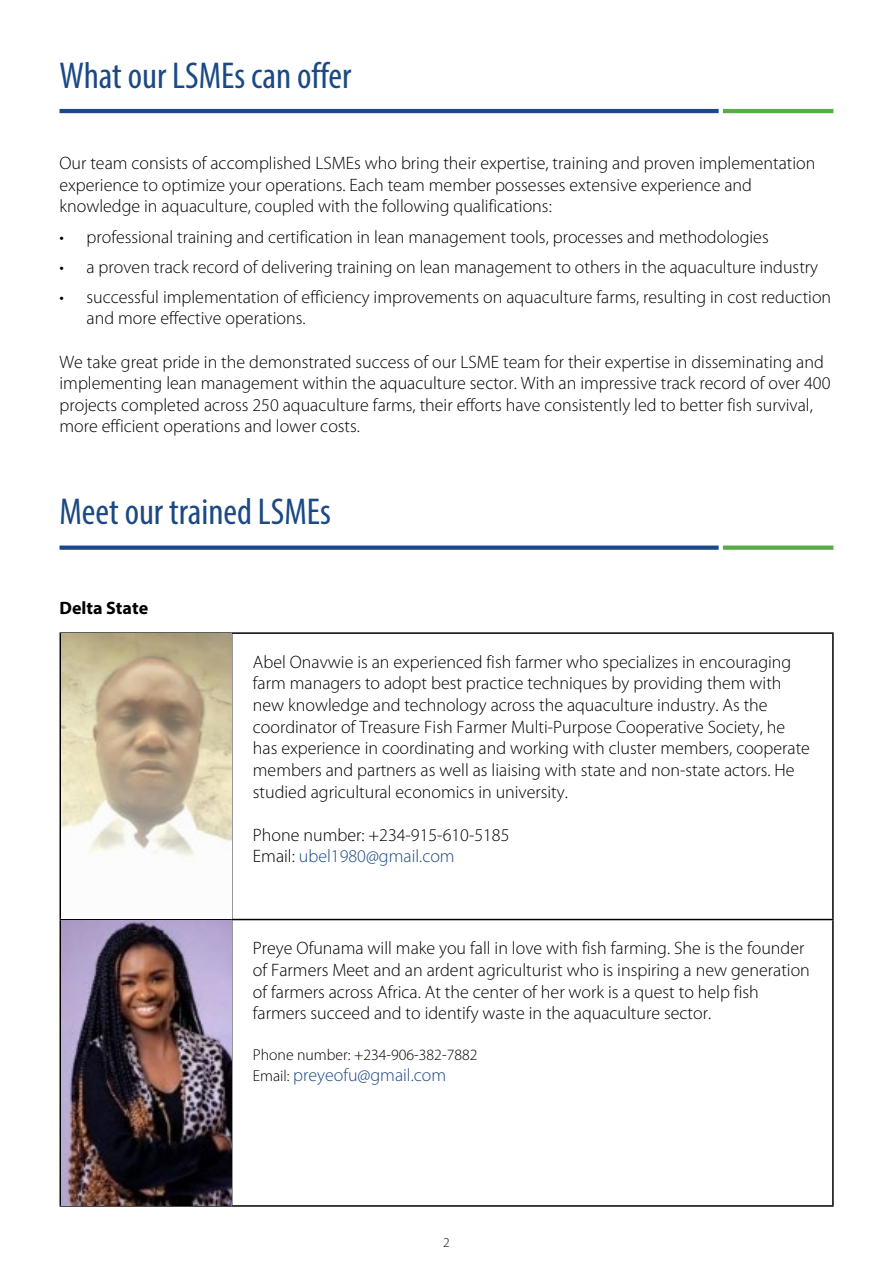
<style>
.page{position:relative;width:893px;height:1263px;background:#fff}
.page>*{position:absolute;margin:0;border:0;box-sizing:border-box;transform-origin:0 0}
.t1{font:condensed 37.5px "Myriad Pro";color:#1b4985}
.t2{font:300 18px/21.6px "Myriad Pro";color:#000}
.t3{font:300 18px "Myriad Pro";color:#1b4985}
.t4{font:700 18px "Myriad Pro";color:#000}
.t5{font:300 15.75px "Myriad Pro";color:#000}
.t6{font:300 13.5px "Myriad Pro";color:#000}
.s1{color:#1b4985}
.s2{font-size:15.75px;color:#000}
</style>
<div class="page">
<hr style="left:60px;top:632px;width:172px;height:2px;background:#000">
<hr style="left:60px;top:634px;width:1px;height:285px;background:#000">
<hr style="left:232px;top:632px;width:602px;height:2px;background:#000">
<hr style="left:231px;top:634px;width:1px;height:285px;background:#000">
<hr style="left:832px;top:634px;width:2px;height:285px;background:#000">
<hr style="left:60px;top:919px;width:172px;height:1px;background:#000">
<hr style="left:60px;top:920px;width:1px;height:285px;background:#000">
<hr style="left:232px;top:919px;width:602px;height:1px;background:#000">
<hr style="left:231px;top:920px;width:1px;height:285px;background:#000">
<hr style="left:832px;top:920px;width:2px;height:285px;background:#000">
<hr style="left:60px;top:1205px;width:172px;height:2px;background:#000">
<hr style="left:232px;top:1205px;width:602px;height:2px;background:#000">
<img style="left:61px;top:634px;width:170px;height:571px">
<hr style="left:723px;top:109px;width:110px;height:4px;background:#58ab47">
<hr style="left:60px;top:109px;width:659px;height:4px;background:#1b4985">
<div style="left:723px;top:545px;width:110px;height:5px;background:#58ab47"></div>
<div style="left:60px;top:545px;width:659px;height:5px;background:#1b4985"></div>
<h1 class="t1" style="left:60px;top:53px;width:294px">What our LSMEs can offer</h1>
<p class="t2" style="left:60px;top:153px;width:757px">Our team consists of accomplished LSMEs who bring their expertise, training and proven implementation experience to optimize your operations. Each team member possesses extensive experience and knowledge in aquaculture, coupled with the following qualifications:</p>
<p class="t2" style="left:60px;top:226px;width:711px">• professional training and certification in lean management tools, processes and methodologies</p>
<p class="t2" style="left:60px;top:256px;width:760px">• a proven track record of delivering training on lean management to others in the aquaculture industry</p>
<p class="t2" style="left:87px;top:286px;width:746px;text-indent:-27px">• successful implementation of efficiency improvements on aquaculture farms, resulting in cost reduction and more effective operations.</p>
<p class="t2" style="left:60px;top:351px;width:772px">We take great pride in the demonstrated success of our LSME team for their expertise in disseminating and implementing lean management within the aquaculture sector. With an impressive track record of over 400 projects completed across 250 aquaculture farms, their efforts have consistently led to better fish survival, more efficient operations and lower costs.</p>
<h1 class="t1" style="left:60px;top:489px;width:273px">Meet our trained LSMEs</h1>
<p class="t4" style="left:60px;top:596px;width:90px">Delta State</p>
<p class="t2" style="left:253px;top:651px;width:559px">Abel Onavwie is an experienced fish farmer who specializes in encouraging farm managers to adopt best practice techniques by providing them with new knowledge and technology across the aquaculture industry. As the coordinator of Treasure Fish Farmer Multi-Purpose Cooperative Society, he has experience in coordinating and working with cluster members, cooperate members and partners as well as liaising with state and non-state actors. He studied agricultural economics in university.</p>
<p class="t2" style="left:253px;top:824px;width:258px">Phone number: +234-915-610-5185<br>Email: <span class="s1">ubel1980@gmail.com</span></p>
<p class="t2" style="left:253px;top:938px;width:558px">Preye Ofunama will make you fall in love with fish farming. She is the founder of Farmers Meet and an ardent agriculturist who is inspiring a new generation of farmers across Africa. At the center of her work is a quest to help fish farmers succeed and to identify waste in the aquaculture sector.</p>
<p class="t5" style="left:253px;top:1046px;width:226px">Phone number: +234-906-382-7882</p>
<p class="t3" style="left:253px;top:1065px;width:195px"><span class="s2">Email:</span> preyeofu@gmail.com</p>
<p class="t6" style="left:443px;top:1235px;width:8px">2</p>
</div>
